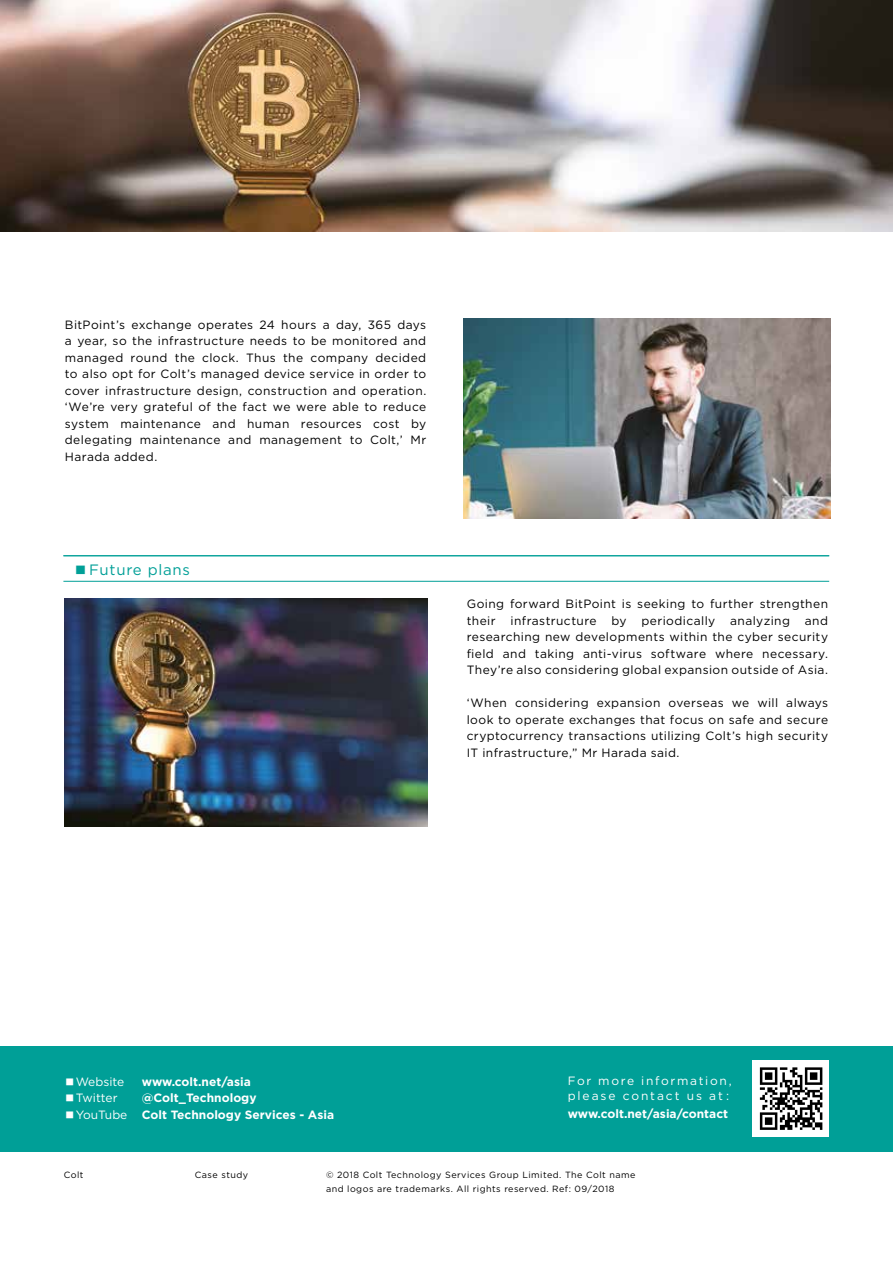
<style>
.page{position:relative;width:893px;height:1263px;background:#fff}
.page>*{position:absolute;margin:0;border:0;box-sizing:border-box;transform-origin:0 0}
.t1{font:15px "Gotham";letter-spacing:.05em;color:#009f97}
.t2{font:12px/16.5px "Gotham";letter-spacing:.035em;color:#000;text-align:justify}
.t3{font:700 12px "Gotham";color:#fff}
.t4{font:12px/15px "Gotham";letter-spacing:.14em;color:#fff}
.t5{font:12px "Gotham";color:#fff}
.t6{font:9px/13.5px "Gotham";letter-spacing:.05em;color:#000}
.s1{font-family:"Meiryo"}
.s2{font-family:"Meiryo";font-weight:400}
.s3{font-weight:400}
</style>
<div class="page">
<img style="left:463px;top:319px;width:368px;height:200px">
<img style="left:65px;top:598px;width:362px;height:229px">
<div style="left:0;top:1046px;width:893px;height:105px;background:#009f97"></div>
<div style="left:753px;top:1060px;width:76px;height:77px;background:#fff"></div>
<svg style="left:760px;top:1067px;width:62px;height:63px"></svg>
<img style="left:0;top:0;width:893px;height:231px">
<hr style="left:63px;top:581px;width:766px;height:1px;background:#009f97">
<hr style="left:63px;top:555px;width:766px;height:1px;background:#009f97">
<p class="t2" style="left:65px;top:316px;width:363px">BitPoint’s exchange operates 24 hours a day, 365 days a year, so the infrastructure needs to be monitored and managed round the clock. Thus the company decided to also opt for Colt’s managed device service in order to cover infrastructure design, construction and operation. ‘We’re very grateful of the fact we were able to reduce system maintenance and human resources cost by delegating maintenance and management to Colt,’ Mr Harada added.</p>
<p class="t1" style="left:73px;top:560px;width:118px"><span class="s1">■</span>Future plans</p>
<p class="t5" style="left:64px;top:1074px;width:62px"><span class="s1">■</span>Website</p>
<p class="t3" style="left:142px;top:1073px;width:111px">www.colt.net/asia</p>
<p class="t5" style="left:64px;top:1090px;width:55px"><span class="s1">■</span>Twitter</p>
<p class="t3" style="left:142px;top:1090px;width:116px">@Colt_Technology</p>
<p class="t3" style="left:64px;top:1106px;width:272px"><span class="s2">■</span><span class="s3">YouTube</span> Colt Technology Services - Asia</p>
<p class="t2" style="left:467px;top:596px;width:363px">Going forward BitPoint is seeking to further strengthen their infrastructure by periodically analyzing and researching new developments within the cyber security field and taking anti-virus software where necessary.<br>They’re also considering global expansion outside of Asia.</p>
<p class="t2" style="left:467px;top:695px;width:363px">‘When considering expansion overseas we will always look to operate exchanges that focus on safe and secure cryptocurrency transactions utilizing Colt’s high security IT infrastructure,” Mr Harada said.</p>
<p class="t4" style="left:568px;top:1073px;width:166px">For more information, please contact us at:</p>
<p class="t3" style="left:568px;top:1106px;width:162px">www.colt.net/asia/contact</p>
<p class="t6" style="left:64px;top:1168px;width:21px">Colt</p>
<p class="t6" style="left:195px;top:1168px;width:55px">Case study</p>
<p class="t6" style="left:326px;top:1168px;width:311px">© 2018 Colt Technology Services Group Limited. The Colt name and logos are trademarks. All rights reserved. Ref: 09/2018</p>
</div>
